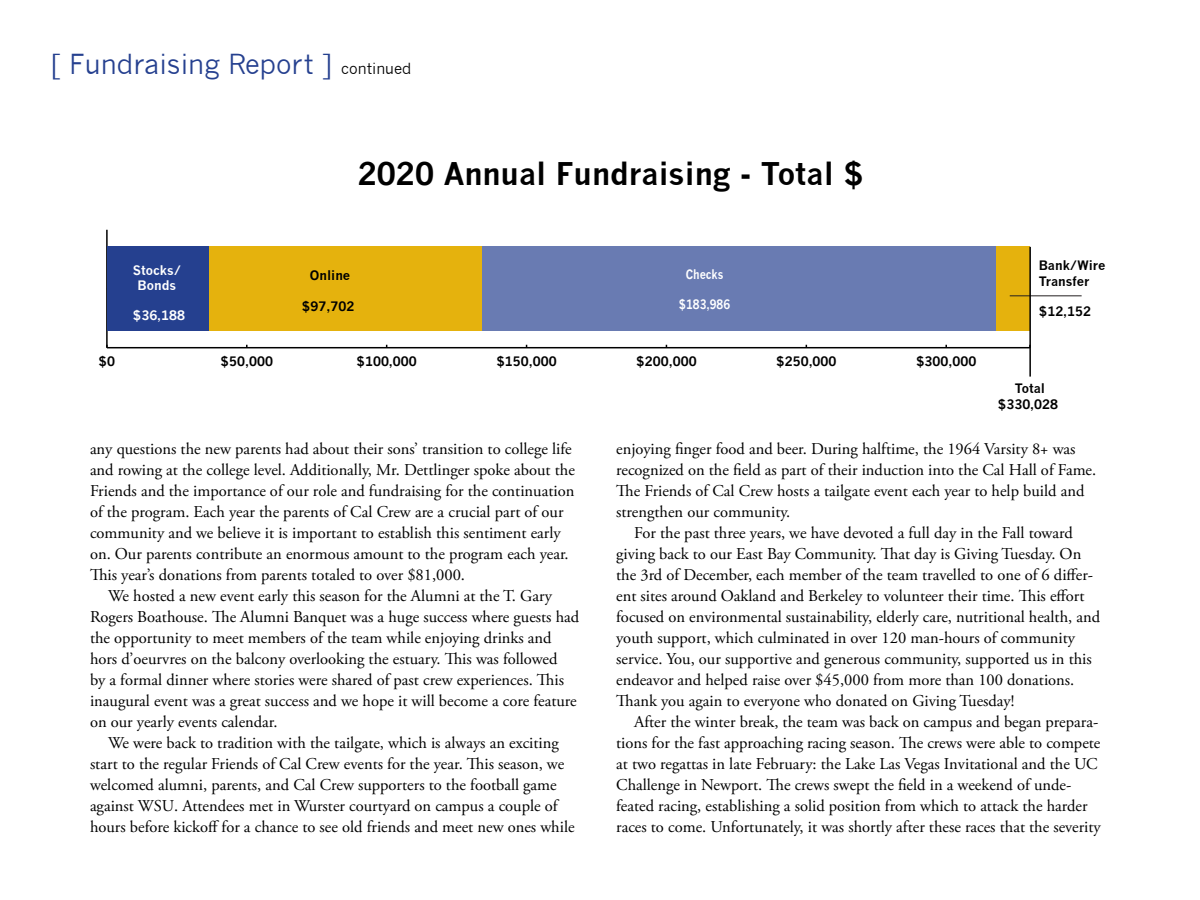
<style>
.page{position:relative;width:1200px;height:900px;background:#fff}
.page>*{position:absolute;margin:0;border:0;box-sizing:border-box;transform-origin:0 0}
.t1{font:700 30.6px "News Gothic";color:#000}
.t2{font:27px "News Gothic";color:#25408f}
.Normal__Web{font:16.5px/21px "Adobe Garamond Pro";color:#000}
.t3{font:700 12.75px/15.3px "News Gothic";color:#000}
.t4{font:700 12.75px/15.3px "News Gothic";color:#fff;text-align:center}
.t5{font:700 12.75px "News Gothic";color:#fff;scale:.85 1}
.s1{font-size:15px;color:#000}
</style>
<div class="page">
<hr style="left:107px;top:347px;width:923px;height:1px;background:#000">
<hr style="left:106px;top:230px;width:2px;height:118px;background:#000">
<div style="left:996px;top:246px;width:34px;height:85px;background:#e5b20d"></div>
<div style="left:481px;top:246px;width:515px;height:85px;background:#697bb2"></div>
<div style="left:208px;top:246px;width:273px;height:85px;background:#e5b20d"></div>
<div style="left:107px;top:246px;width:101px;height:85px;background:#25408f"></div>
<hr style="left:1010px;top:295px;width:72px;height:1px;background:#231f20">
<hr style="left:1029px;top:247px;width:2px;height:130px;background:#000">
<p class="t2" style="left:51px;top:49px;width:362px">[ Fundraising Report ] <span class="s1">continued</span></p>
<p class="t1" style="left:358px;top:155px;width:508px">2020 Annual Fundraising - Total $</p>
<p class="t4" style="left:133px;top:262px;width:50px">Stocks/<br>Bonds</p>
<p class="t4" style="left:133px;top:308px;width:54px">$36,188</p>
<p class="t3" style="left:310px;top:268px;width:42px">Online</p>
<p class="t3" style="left:302px;top:298px;width:54px">$97,702</p>
<p class="t5" style="left:686px;top:266px;width:46px">Checks</p>
<p class="t5" style="left:679px;top:297px;width:62px">$183,986</p>
<p class="t3" style="left:99px;top:354px;width:18px">$0</p>
<p class="t3" style="left:221px;top:354px;width:54px">$50,000</p>
<p class="t3" style="left:356px;top:354px;width:62px">$100,000</p>
<p class="t3" style="left:496px;top:354px;width:62px">$150,000</p>
<p class="t3" style="left:636px;top:354px;width:62px">$200,000</p>
<p class="t3" style="left:776px;top:354px;width:62px">$250,000</p>
<p class="t3" style="left:916px;top:354px;width:62px">$300,000</p>
<p class="t3" style="left:1039px;top:258px;width:68px">Bank/Wire<br>Transfer</p>
<p class="t3" style="left:1039px;top:304px;width:54px">$12,152</p>
<p class="t3" style="left:998px;top:381px;width:62px;text-align:center">Total $330,028</p>
<p class="Normal__Web" style="left:90px;top:439px;width:486px">any questions the new parents had about their sons’ transition to college life and rowing at the college level. Additionally, Mr. Dettlinger spoke about the Friends and the importance of our role and fundraising for the continuation of the program. Each year the parents of Cal Crew are a crucial part of our community and we believe it is important to establish this sentiment early on. Our parents contribute an enormous amount to the program each year.<br>This year’s donations from parents totaled to over $81,000.</p>
<p class="Normal__Web" style="left:90px;top:586px;width:491px;text-indent:18px">We hosted a new event early this season for the Alumni at the T. Gary Rogers Boathouse. The Alumni Banquet was a huge success where guests had the opportunity to meet members of the team while enjoying drinks and hors d’oeurvres on the balcony overlooking the estuary. This was followed<br>by a formal dinner where stories were shared of past crew experiences. This inaugural event was a great success and we hope it will become a core feature on our yearly events calendar.</p>
<p class="Normal__Web" style="left:90px;top:733px;width:486px;text-indent:18px">We were back to tradition with the tailgate, which is always an exciting start to the regular Friends of Cal Crew events for the year. This season, we welcomed alumni, parents, and Cal Crew supporters to the football game against WSU. Attendees met in Wurster courtyard on campus a couple of hours before kickoff for a chance to see old friends and meet new ones while</p>
<p class="Normal__Web" style="left:616px;top:439px;width:482px">enjoying finger food and beer. During halftime, the 1964 Varsity 8+ was recognized on the field as part of their induction into the Cal Hall of Fame.<br>The Friends of Cal Crew hosts a tailgate event each year to help build and strengthen our community.</p>
<p class="Normal__Web" style="left:616px;top:523px;width:486px;text-indent:18px">For the past three years, we have devoted a full day in the Fall toward giving back to our East Bay Community. That day is Giving Tuesday. On the 3rd of December, each member of the team travelled to one of 6 differ&shy;ent sites around Oakland and Berkeley to volunteer their time. This effort focused on environmental sustainability, elderly care, nutritional health, and youth support, which culminated in over 120 man-hours of community service. You, our supportive and generous community, supported us in this endeavor and helped raise over $45,000 from more than 100 donations.<br>Thank you again to everyone who donated on Giving Tuesday!</p>
<p class="Normal__Web" style="left:616px;top:712px;width:486px;text-indent:18px">After the winter break, the team was back on campus and began prepara&shy;tions for the fast approaching racing season. The crews were able to compete at two regattas in late February: the Lake Las Vegas Invitational and the UC Challenge in Newport. The crews swept the field in a weekend of unde&shy;feated racing, establishing a solid position from which to attack the harder races to come. Unfortunately, it was shortly after these races that the severity</p>
</div>
